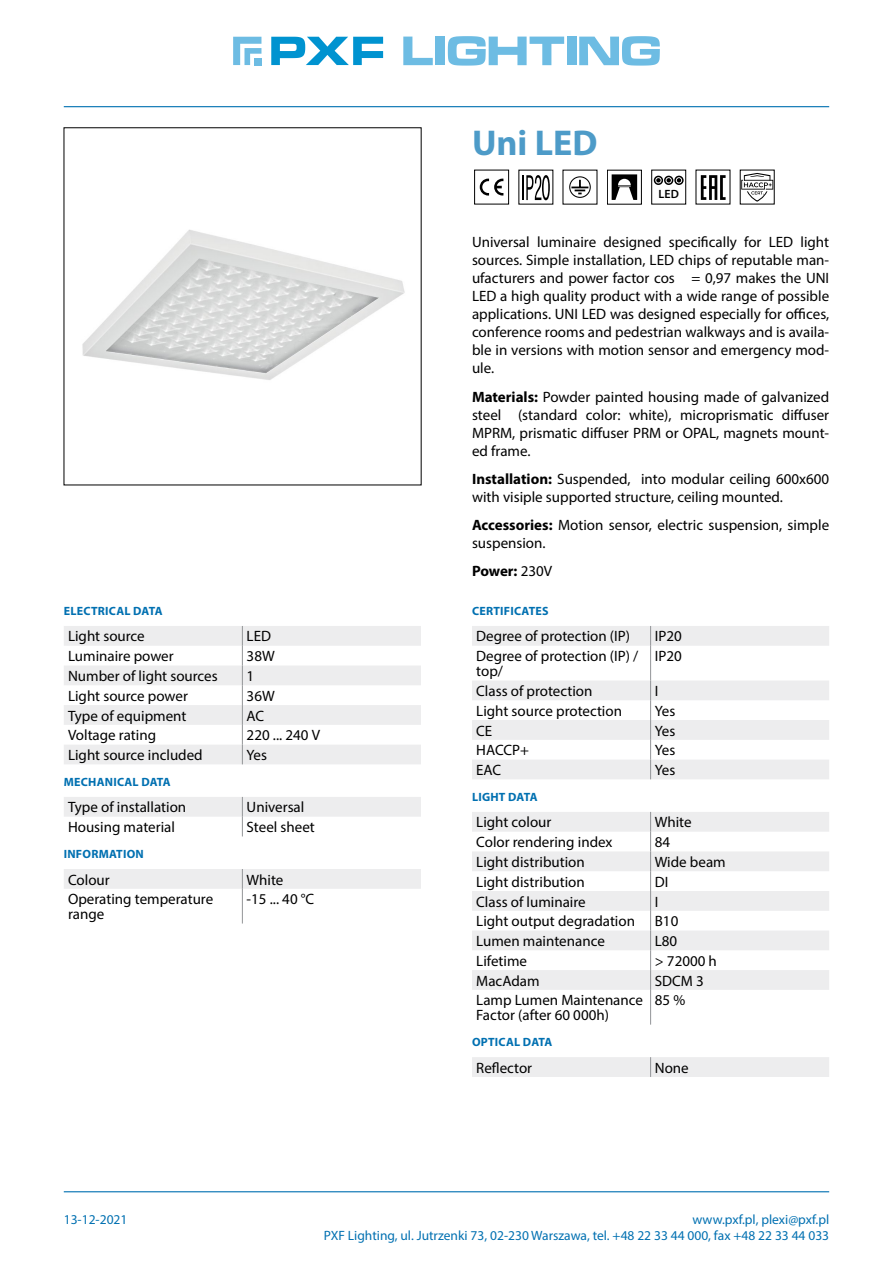
<style>
.page{position:relative;width:893px;height:1263px;background:#fff}
.page>*{position:absolute;margin:0;border:0;box-sizing:border-box;transform-origin:0 0}
.nazwa_produktu{font:700 36px "Myriad Pro";color:#4d9bc8}
.opis_blokowy{font:15px/18px "Myriad Pro";color:#000;text-align:justify}
.techniczna_body{font:15px/15px "Myriad Pro";color:#000}
.opis_blokowy-2{font:700 15px "Myriad Pro";letter-spacing:-.01em;color:#000}
.t1{font:13.5px/16.2px "Myriad Pro";color:#0070b1;text-align:right}
.techniczna_naglowek{font:700 12px "Myriad Pro";letter-spacing:.02em;color:#0070b1}
.t2{font:600 12px "Myriad Pro";color:#000}
.s1{font-weight:700}
.s2{font-weight:400}
</style>
<div class="page">
<hr style="left:64px;top:106px;width:765px;height:1px;background:#0070b1">
<hr style="left:64px;top:1191px;width:765px;height:1px;background:#0070b1">
<svg style="left:271px;top:37px;width:112px;height:28px"></svg>
<svg style="left:233px;top:37px;width:28px;height:28px"></svg>
<svg style="left:403px;top:37px;width:30px;height:28px"></svg>
<div style="left:436px;top:37px;width:9px;height:28px;background:#6dbce3"></div>
<div style="left:567px;top:37px;width:9px;height:28px;background:#6dbce3"></div>
<svg style="left:448px;top:36px;width:116px;height:30px"></svg>
<svg style="left:579px;top:36px;width:81px;height:30px"></svg>
<svg style="left:472px;top:626px;width:357px;height:153px;fill:#efeff0"></svg>
<svg style="left:650px;top:626px;width:1px;height:20px"></svg>
<hr style="left:650px;top:646px;width:1px;height:34px;background:#939598">
<svg style="left:650px;top:680px;width:1px;height:99px"></svg>
<svg style="left:472px;top:812px;width:357px;height:178px;fill:#ededee"></svg>
<svg style="left:650px;top:812px;width:1px;height:178px"></svg>
<hr style="left:650px;top:990px;width:1px;height:35px;background:#939598">
<div style="left:472px;top:1057px;width:357px;height:20px;background:#ededee"></div>
<svg style="left:64px;top:797px;width:357px;height:39px"></svg>
<svg style="left:64px;top:626px;width:357px;height:138px;fill:#ededee"></svg>
<svg style="left:242px;top:626px;width:1px;height:138px"></svg>
<div style="left:64px;top:869px;width:357px;height:20px;background:#ededee"></div>
<hr style="left:242px;top:889px;width:1px;height:34px;background:#939598">
<img style="left:82px;top:229px;width:323px;height:151px">
<div style="left:474px;top:170px;width:35px;height:34px;background:#fff;border:1px solid #000"></div>
<svg style="left:480px;top:179px;width:23px;height:17px"></svg>
<svg style="left:519px;top:170px;width:34px;height:34px"></svg>
<svg style="left:523px;top:175px;width:27px;height:25px"></svg>
<div style="left:569px;top:176px;width:22px;height:22px;border:1px solid #000;border-radius:50%"></div>
<svg style="left:571px;top:180px;width:17px;height:14px"></svg>
<div style="left:607px;top:170px;width:35px;height:34px;border:1px solid #000"></div>
<svg style="left:612px;top:174px;width:25px;height:26px"></svg>
<div style="left:651px;top:170px;width:35px;height:34px;background:#fff;border:1px solid #000"></div>
<div style="left:654px;top:176px;width:9px;height:9px;border:2px solid #000;border-radius:50%"></div>
<div style="left:664px;top:176px;width:9px;height:9px;border:2px solid #000;border-radius:50%"></div>
<svg style="left:656px;top:178px;width:15px;height:4px"></svg>
<div style="left:674px;top:176px;width:10px;height:9px;border:2px solid #000;border-radius:50%"></div>
<svg style="left:677px;top:178px;width:4px;height:4px"></svg>
<svg style="left:701px;top:175px;width:25px;height:25px"></svg>
<svg style="left:741px;top:173px;width:32px;height:29px"></svg>
<p class="nazwa_produktu" style="left:472px;top:119px;width:127px">Uni LED</p>
<p class="t2" style="left:659px;top:187px;width:22px">LED</p>
<p class="techniczna_naglowek" style="left:64px;top:603px;width:100px">ELECTRICAL DATA</p>
<p class="techniczna_body" style="left:68px;top:629px;width:78px">Light source</p>
<p class="techniczna_body" style="left:247px;top:629px;width:26px">LED</p>
<p class="techniczna_body" style="left:68px;top:648px;width:107px">Luminaire power</p>
<p class="techniczna_body" style="left:247px;top:648px;width:30px">38W</p>
<p class="techniczna_body" style="left:68px;top:668px;width:151px">Number of light sources</p>
<p class="techniczna_body" style="left:247px;top:668px;width:9px">1</p>
<p class="techniczna_body" style="left:68px;top:688px;width:121px">Light source power</p>
<p class="techniczna_body" style="left:247px;top:688px;width:30px">36W</p>
<p class="techniczna_body" style="left:68px;top:708px;width:120px">Type of equipment</p>
<p class="techniczna_body" style="left:247px;top:708px;width:19px">AC</p>
<p class="techniczna_body" style="left:68px;top:727px;width:90px">Voltage rating</p>
<p class="techniczna_body" style="left:247px;top:727px;width:75px">220 ... 240 V</p>
<p class="techniczna_body" style="left:68px;top:747px;width:136px">Light source included</p>
<p class="techniczna_body" style="left:247px;top:747px;width:22px">Yes</p>
<p class="techniczna_naglowek" style="left:64px;top:774px;width:108px">MECHANICAL DATA</p>
<p class="techniczna_body" style="left:68px;top:800px;width:120px">Type of installation</p>
<p class="techniczna_body" style="left:247px;top:800px;width:59px">Universal</p>
<p class="techniczna_body" style="left:68px;top:819px;width:108px">Housing material</p>
<p class="techniczna_body" style="left:247px;top:819px;width:70px">Steel sheet</p>
<p class="techniczna_naglowek" style="left:64px;top:846px;width:82px">INFORMATION</p>
<p class="techniczna_body" style="left:68px;top:872px;width:43px">Colour</p>
<p class="techniczna_body" style="left:247px;top:872px;width:38px">White</p>
<p class="techniczna_body" style="left:68px;top:891px;width:147px">Operating temperature range</p>
<p class="techniczna_body" style="left:247px;top:891px;width:69px">-15 ... 40 °C</p>
<p class="opis_blokowy" style="left:472px;top:233px;width:359px">Universal luminaire designed specifically for LED light sources. Simple installation, LED chips of reputable man&shy;ufacturers and power factor cos ϕ = 0,97 makes the UNI LED a high quality product with a wide range of possible applications. UNI LED was designed especially for offices, conference rooms and pedestrian walkways and is availa&shy;ble in versions with motion sensor and emergency mod&shy;ule.</p>
<p class="opis_blokowy" style="left:472px;top:387px;width:359px"><span class="s1">Materials:</span> Powder painted housing made of galvanized steel (standard color: white), microprismatic diffuser MPRM, prismatic diffuser PRM or OPAL, magnets mount&shy;ed frame.</p>
<p class="opis_blokowy" style="left:472px;top:470px;width:359px"><span class="s1">Installation:</span> Suspended, into modular ceiling 600x600 with visiple supported structure, ceiling mounted.</p>
<p class="opis_blokowy" style="left:472px;top:516px;width:359px"><span class="s1">Accessories:</span> Motion sensor, electric suspension, simple suspension.</p>
<p class="opis_blokowy-2" style="left:472px;top:562px;width:82px">Power: <span class="s2">230V</span></p>
<p class="techniczna_naglowek" style="left:472px;top:603px;width:78px">CERTIFICATES</p>
<p class="techniczna_body" style="left:476px;top:629px;width:155px">Degree of protection (IP)</p>
<p class="techniczna_body" style="left:655px;top:629px;width:28px">IP20</p>
<p class="techniczna_body" style="left:476px;top:648px;width:164px">Degree of protection (IP) / top/</p>
<p class="techniczna_body" style="left:655px;top:648px;width:28px">IP20</p>
<p class="techniczna_body" style="left:476px;top:683px;width:118px">Class of protection</p>
<p class="techniczna_body" style="left:655px;top:683px;width:5px">I</p>
<p class="techniczna_body" style="left:476px;top:703px;width:147px">Light source protection</p>
<p class="techniczna_body" style="left:655px;top:703px;width:22px">Yes</p>
<p class="techniczna_body" style="left:476px;top:723px;width:18px">CE</p>
<p class="techniczna_body" style="left:655px;top:723px;width:22px">Yes</p>
<p class="techniczna_body" style="left:476px;top:742px;width:54px">HACCP+</p>
<p class="techniczna_body" style="left:655px;top:742px;width:22px">Yes</p>
<p class="techniczna_body" style="left:476px;top:762px;width:27px">EAC</p>
<p class="techniczna_body" style="left:655px;top:762px;width:22px">Yes</p>
<p class="techniczna_naglowek" style="left:472px;top:789px;width:67px">LIGHT DATA</p>
<p class="techniczna_body" style="left:476px;top:815px;width:77px">Light colour</p>
<p class="techniczna_body" style="left:655px;top:815px;width:38px">White</p>
<p class="techniczna_body" style="left:476px;top:834px;width:138px">Color rendering index</p>
<p class="techniczna_body" style="left:655px;top:834px;width:17px">84</p>
<p class="techniczna_body" style="left:476px;top:854px;width:110px">Light distribution</p>
<p class="techniczna_body" style="left:655px;top:854px;width:72px">Wide beam</p>
<p class="techniczna_body" style="left:476px;top:874px;width:110px">Light distribution</p>
<p class="techniczna_body" style="left:655px;top:874px;width:15px">DI</p>
<p class="techniczna_body" style="left:476px;top:894px;width:111px">Class of luminaire</p>
<p class="techniczna_body" style="left:655px;top:894px;width:5px">I</p>
<p class="techniczna_body" style="left:476px;top:913px;width:160px">Light output degradation</p>
<p class="techniczna_body" style="left:655px;top:913px;width:25px">B10</p>
<p class="techniczna_body" style="left:476px;top:933px;width:130px">Lumen maintenance</p>
<p class="techniczna_body" style="left:655px;top:933px;width:24px">L80</p>
<p class="techniczna_body" style="left:476px;top:953px;width:52px">Lifetime</p>
<p class="techniczna_body" style="left:655px;top:953px;width:64px">&gt; 72000 h</p>
<p class="techniczna_body" style="left:476px;top:973px;width:65px">MacAdam</p>
<p class="techniczna_body" style="left:655px;top:973px;width:51px">SDCM 3</p>
<p class="techniczna_body" style="left:476px;top:992px;width:168px">Lamp Lumen Maintenance<br>Factor (after 60 000h)</p>
<p class="techniczna_body" style="left:655px;top:992px;width:32px">85%</p>
<p class="techniczna_naglowek" style="left:472px;top:1034px;width:82px">OPTICAL DATA</p>
<p class="techniczna_body" style="left:476px;top:1060px;width:57px">Reflector</p>
<p class="techniczna_body" style="left:655px;top:1060px;width:35px">None</p>
<p class="t1" style="left:64px;top:1211px;width:65px">13-12-2021</p>
<p class="t1" style="left:324px;top:1211px;width:507px">www.pxf.pl, plexi@pxf.pl<br>PXF Lighting, ul. Jutrzenki 73, 02-230 Warszawa, tel. +48 22 33 44 000, fax +48 22 33 44 033</p>
</div>
